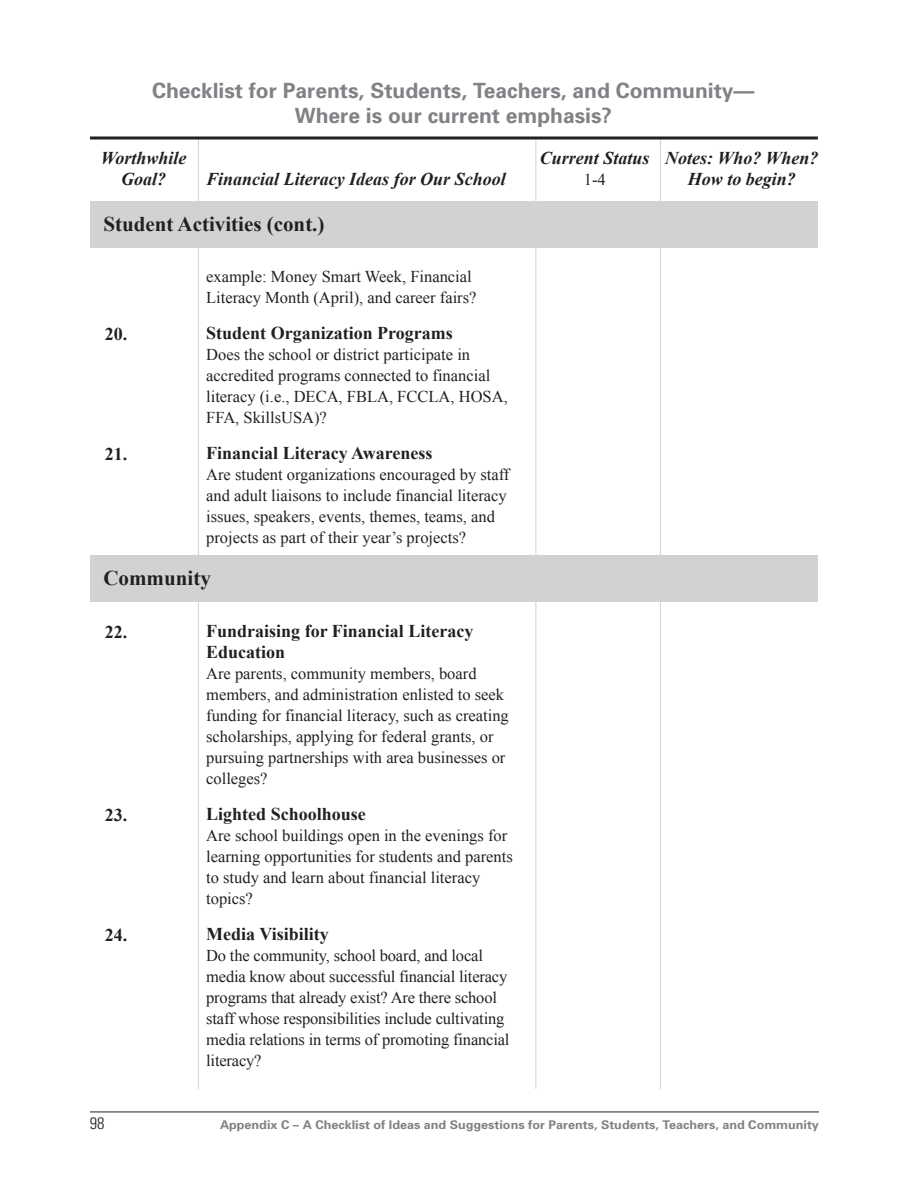
<style>
.page{position:relative;width:918px;height:1188px;background:#fff}
.page>*{position:absolute;margin:0;border:0;box-sizing:border-box;transform-origin:0 0}
.t1{font:700 21px/25.2px "Univers";color:#808285;text-align:center}
.t2{font:700 21px "Times New Roman";color:#231f20}
.t3{font:700 18px/21px "Times New Roman";color:#231f20}
.t4{font:italic 700 18px/21px "Times New Roman";color:#231f20;text-align:center}
.t5{font:16.5px/21px "Times New Roman";color:#231f20}
.t6{font:300 condensed 16.5px "Univers";color:#231f20}
.t7{font:700 12px "Univers";color:#808285;scale:1.05 1}
</style>
<div class="page">
<hr style="left:90px;top:1112px;width:729px;height:1px;background:#231f20">
<hr style="left:198px;top:137px;width:1px;height:952px;background:#d1d2d4">
<hr style="left:536px;top:137px;width:1px;height:952px;background:#d1d2d4">
<hr style="left:660px;top:137px;width:1px;height:952px;background:#d1d2d4">
<div style="left:90px;top:201px;width:728px;height:47px;background:#d1d2d4"></div>
<svg style="left:90px;top:136px;width:728px;height:4px;background:#595657"></svg>
<div style="left:90px;top:555px;width:728px;height:47px;background:#d1d2d4"></div>
<p class="t1" style="left:152px;top:77px;width:604px">Checklist for Parents, Students, Teachers, and Community—<br>Where is our current emphasis?</p>
<p class="t4" style="left:101px;top:147px;width:87px">Worthwhile<br>Goal?</p>
<p class="t4" style="left:206px;top:168px;width:301px">Financial Literacy Ideas for Our School</p>
<p class="t2" style="left:104px;top:210px;width:223px">Student Activities (cont.)</p>
<p class="t3" style="left:105px;top:323px;width:24px">20.</p>
<p class="t3" style="left:105px;top:443px;width:24px">21.</p>
<p class="t5" style="left:206px;top:266px;width:272px">example: Money Smart Week, Financial<br>Literacy Month (April), and career fairs?</p>
<p class="t3" style="left:206px;top:322px;width:248px">Student Organization Programs</p>
<p class="t5" style="left:206px;top:344px;width:303px">Does the school or district participate in accredited programs connected to financial literacy (i.e., DECA, FBLA, FCCLA, HOSA, FFA, SkillsUSA)?</p>
<p class="t3" style="left:206px;top:442px;width:228px">Financial Literacy Awareness</p>
<p class="t5" style="left:206px;top:464px;width:305px">Are student organizations encouraged by staff and adult liaisons to include financial literacy issues, speakers, events, themes, teams, and projects as part of their year’s projects?</p>
<p class="t2" style="left:104px;top:564px;width:109px">Community</p>
<p class="t3" style="left:105px;top:621px;width:24px">22.</p>
<p class="t3" style="left:105px;top:804px;width:24px">23.</p>
<p class="t3" style="left:105px;top:924px;width:24px">24.</p>
<p class="t3" style="left:206px;top:620px;width:269px">Fundraising for Financial Literacy<br>Education</p>
<p class="t5" style="left:206px;top:663px;width:304px">Are parents, community members, board members, and administration enlisted to seek funding for financial literacy, such as creating scholarships, applying for federal grants, or pursuing partnerships with area businesses or colleges?</p>
<p class="t3" style="left:206px;top:803px;width:161px">Lighted Schoolhouse</p>
<p class="t5" style="left:206px;top:825px;width:308px">Are school buildings open in the evenings for learning opportunities for students and parents to study and learn about financial literacy topics?</p>
<p class="t3" style="left:206px;top:923px;width:124px">Media Visibility</p>
<p class="t5" style="left:206px;top:945px;width:305px">Do the community, school board, and local media know about successful financial literacy programs that already exist? Are there school staff whose responsibilities include cultivating media relations in terms of promoting financial literacy?</p>
<p class="t4" style="left:540px;top:147px;width:111px">Current Status</p>
<p class="t5" style="left:584px;top:168px;width:23px">1-4</p>
<p class="t4" style="left:665px;top:147px;width:155px">Notes: Who? When?<br>How to begin?</p>
<p class="t6" style="left:90px;top:1113px;width:16px">98</p>
<p class="t7" style="left:220px;top:1117px;width:572px">Appendix C – A Checklist of Ideas and Suggestions for Parents, Students, Teachers, and Community</p>
</div>
